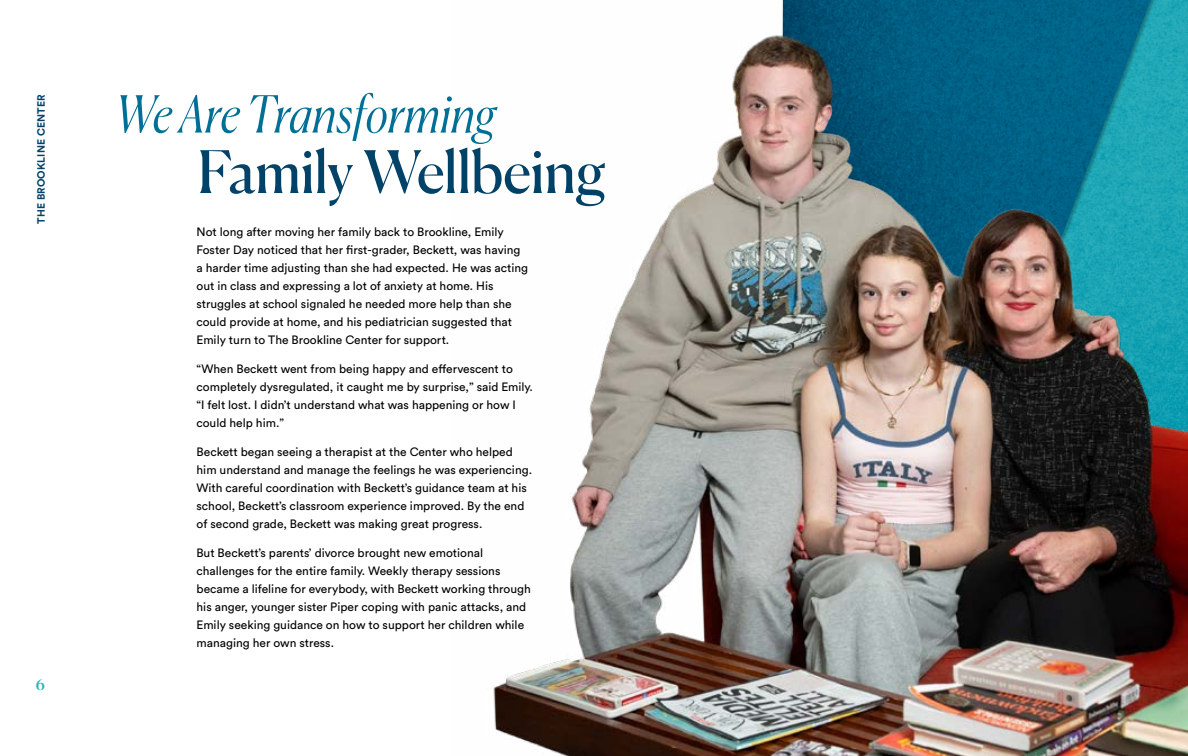
<style>
.page{position:relative;width:1188px;height:756px;background:#fff}
.page>*{position:absolute;margin:0;border:0;box-sizing:border-box;transform-origin:0 0}
.t1{font:58.5px "Canela";letter-spacing:-.01em;color:#004268}
.t2{font:italic 300 51px "Canela";letter-spacing:-.005em;color:#006f95}
.t3{font:500 15px "Canela";color:#2fb2be}
.t4{font:12px/18px "Circular Std";color:#000}
.t5{font:700 10.5px "Circular Std";letter-spacing:.01em;color:#004268}
</style>
<div class="page">
<img style="left:493px;top:0;width:695px;height:756px">
<p class="t5" style="left:34px;top:224px;width:131px;rotate:-90deg">THE BROOKLINE CENTER</p>
<h2 class="t2" style="left:116px;top:74px;width:381px">We Are Transforming</h2>
<h1 class="t1" style="left:197px;top:126px;width:410px">Family Wellbeing</h1>
<p class="t4" style="left:197px;top:223px;width:333px">Not long after moving her family back to Brookline, Emily Foster Day noticed that her first-grader, Beckett, was having a harder time adjusting than she had expected. He was acting out in class and expressing a lot of anxiety at home. His struggles at school signaled he needed more help than she could provide at home, and his pediatrician suggested that Emily turn to The Brookline Center for support.</p>
<p class="t4" style="left:197px;top:360px;width:338px">“When Beckett went from being happy and effervescent to completely dysregulated, it caught me by surprise,” said Emily. “I felt lost. I didn’t understand what was happening or how I could help him.”</p>
<p class="t4" style="left:197px;top:443px;width:337px">Beckett began seeing a therapist at the Center who helped him understand and manage the feelings he was experiencing.<br>With careful coordination with Beckett’s guidance team at his school, Beckett’s classroom experience improved. By the end of second grade, Beckett was making great progress.</p>
<p class="t4" style="left:197px;top:544px;width:336px">But Beckett’s parents’ divorce brought new emotional challenges for the entire family. Weekly therapy sessions became a lifeline for everybody, with Beckett working through his anger, younger sister Piper coping with panic attacks, and Emily seeking guidance on how to support her children while managing her own stress.</p>
<p class="t3" style="left:36px;top:673px;width:11px">6</p>
</div>
